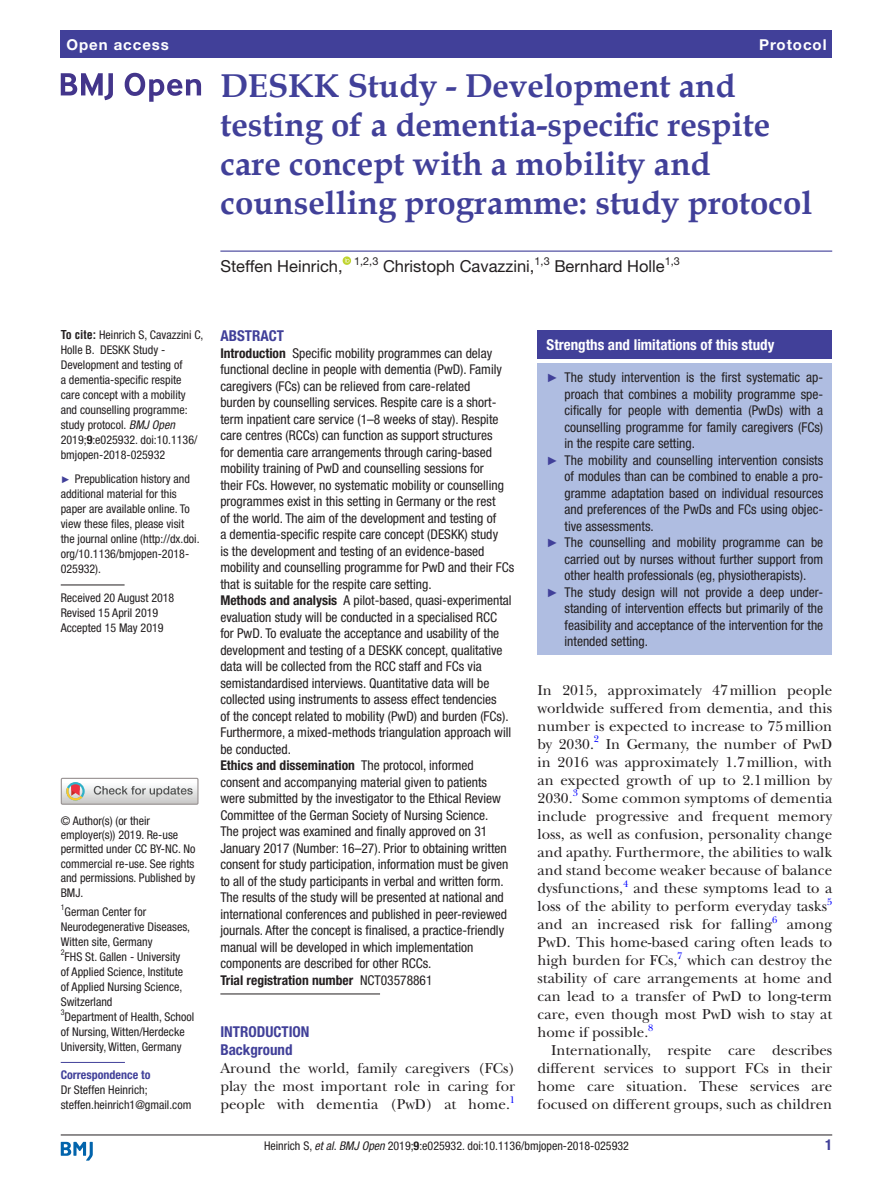
<style>
.page{position:relative;width:893px;height:1191px;background:#fff}
.page>*{position:absolute;margin:0;border:0;box-sizing:border-box;transform-origin:0 0}
.t1{font:700 33px/39px "Book Antiqua";color:#414099}
.t2{font:16.5px "Helvetica Neue LT Std";color:#231f20}
.t3{font:15px/18px "New Baskerville";color:#231f20;text-align:justify}
.t4{font:700 condensed 15px "Helvetica Neue LT Std";color:#fff}
.t5{font:700 condensed 15px/18px "Helvetica Neue LT Std";color:#414099}
.t6{font:700 15px "Helvetica Neue LT Std";letter-spacing:.065em;color:#fff}
.t7{font:condensed 13.5px/16.5px "Helvetica Neue LT Std";color:#231f20}
.t8{font:condensed 12px/15px "Helvetica Neue LT Std";color:#231f20}
.t9{font:700 condensed 12px "Helvetica Neue LT Std";color:#414099}
.t10{font:10.95px "Helvetica Neue LT Std";color:#231f20}
.t11{font:9.9px "New Baskerville";color:#00f}
.t12{font:condensed 7.95px "Helvetica Neue LT Std";color:#231f20}
.s1{font-family:"Helvetica LT Std";font-weight:700}
.s2{font-style:italic}
.s3{font-weight:700}
.s4{font-family:"Arial";font-stretch:normal;font-size:9.75px;color:#414099}
.s5{font-family:"Arial";font-stretch:normal;font-size:12px;color:#414099}
</style>
<div class="page">
<hr style="left:61px;top:1134px;width:771px;height:1px;background:#231f20">
<svg style="left:61px;top:1141px;width:32px;height:19px"></svg>
<div style="left:61px;top:31px;width:771px;height:27px;background:#414099"></div>
<hr style="left:220px;top:250px;width:612px;height:2px;background:#414099">
<svg style="left:343px;top:256px;width:8px;height:9px"></svg>
<hr style="left:61px;top:584px;width:64px;height:1px;background:#231f20">
<hr style="left:61px;top:1062px;width:64px;height:1px;background:#414099">
<svg style="left:61px;top:73px;width:52px;height:27px"></svg>
<svg style="left:125px;top:73px;width:76px;height:29px"></svg>
<div style="left:61px;top:777px;width:138px;height:27px;border:1px solid #969090"></div>
<svg style="left:61px;top:778px;width:137px;height:26px"></svg>
<hr style="left:220px;top:993px;width:160px;height:1px;background:#231f20">
<div style="left:538px;top:331px;width:294px;height:28px;background:#414099"></div>
<div style="left:538px;top:363px;width:294px;height:292px;background:#afbde1"></div>
<p class="t6" style="left:66px;top:35px;width:104px">Open access</p>
<p class="t6" style="left:759px;top:35px;width:69px">Protocol</p>
<h1 class="t1" style="left:220px;top:66px;width:594px">DESKK Study - Development and testing of a dementia-specific respite care concept with a mobility and counselling programme: study protocol</h1>
<p class="t2" style="left:220px;top:257px;width:124px">Steffen Heinrich,</p>
<p class="t10" style="left:354px;top:254px;width:26px">1,2,3</p>
<p class="t2" style="left:383px;top:257px;width:153px">Christoph Cavazzini,</p>
<p class="t10" style="left:535px;top:254px;width:17px">1,3</p>
<p class="t2" style="left:554px;top:257px;width:112px">Bernhard Holle</p>
<p class="t10" style="left:665px;top:254px;width:17px">1,3</p>
<p class="t8" style="left:61px;top:327px;width:144px"><span class="s1">To cite:</span> Heinrich S, Cavazzini C,<br>Holle B. DESKK Study -<br>Development and testing of<br>a dementia-specific respite care concept with a mobility and counselling programme: study protocol. <span class="s2">BMJ Open<br></span>2019;<span class="s3">9</span>:e025932. doi:10.1136/ bmjopen-2018-025932</p>
<p class="t8" style="left:61px;top:471px;width:140px"><span class="s4">►</span> Prepublication history and additional material for this paper are available online. To view these files, please visit the journal online (http://dx.doi. org/10.1136/bmjopen-2018-<br>025932).</p>
<p class="t8" style="left:61px;top:590px;width:115px">Received 20 August 2018<br>Revised 15 April 2019<br>Accepted 15 May 2019</p>
<p class="t8" style="left:61px;top:813px;width:136px;line-height:14.4px">© Author(s) (or their employer(s)) 2019. Re-use permitted under CC BY-NC. No commercial re-use. See rights and permissions. Published by<br>BMJ.</p>
<p class="t12" style="left:61px;top:903px;width:5px">1</p>
<p class="t8" style="left:61px;top:904px;width:131px;text-indent:4px">German Center for<br>Neurodegenerative Diseases,<br>Witten site, Germany</p>
<p class="t12" style="left:61px;top:948px;width:5px">2</p>
<p class="t8" style="left:61px;top:949px;width:135px;text-indent:4px">FHS St. Gallen - University<br>of Applied Science, Institute of Applied Nursing Science,<br>Switzerland<br><sup>3</sup>Department of Health, School of Nursing, Witten/Herdecke<br>University, Witten, Germany</p>
<p class="t9" style="left:61px;top:1067px;width:91px">Correspondence to</p>
<p class="t8" style="left:61px;top:1082px;width:132px">Dr Steffen Heinrich; steffen.heinrich1@gmail.com</p>
<p class="t5" style="left:220px;top:327px;width:65px">Abstract</p>
<p class="t7" style="left:220px;top:345px;width:295px"><span class="s3">Introduction</span> Specific mobility programmes can delay functional decline in people with dementia (PwD). Family caregivers (FCs) can be relieved from care-related<br>burden by counselling services. Respite care is a short&shy;term inpatient care service (1–8 weeks of stay). Respite care centres (RCCs) can function as support structures<br>for dementia care arrangements through caring-based mobility training of PwD and counselling sessions for<br>their FCs. However, no systematic mobility or counselling programmes exist in this setting in Germany or the rest<br>of the world. The aim of the development and testing of<br>a dementia-specific respite care concept (DESKK) study<br>is the development and testing of an evidence-based mobility and counselling programme for PwD and their FCs that is suitable for the respite care setting.<br><span class="s3">Methods and analysis</span> A pilot-based, quasi-experimental evaluation study will be conducted in a specialised RCC<br>for PwD. To evaluate the acceptance and usability of the development and testing of a DESKK concept, qualitative data will be collected from the RCC staff and FCs via semistandardised interviews. Quantitative data will be collected using instruments to assess effect tendencies<br>of the concept related to mobility (PwD) and burden (FCs).<br>Furthermore, a mixed-methods triangulation approach will be conducted.<br><span class="s3">Ethics and dissemination</span> The protocol, informed consent and accompanying material given to patients were submitted by the investigator to the Ethical Review Committee of the German Society of Nursing Science.<br>The project was examined and finally approved on 31<br>January 2017 (Number: 16–27). Prior to obtaining written consent for study participation, information must be given to all of the study participants in verbal and written form.<br>The results of the study will be presented at national and international conferences and published in peer-reviewed journals. After the concept is finalised, a practice-friendly manual will be developed in which implementation components are described for other RCCs.<br><span class="s3">Trial registration number</span> NCT03578861</p>
<p class="t5" style="left:220px;top:1022px;width:91px">Introduction<br>Background</p>
<p class="t3" style="left:220px;top:1059px;width:296px">Around the world, family caregivers (FCs) play the most important role in caring for people with dementia (PwD) at home.<sup>1</sup></p>
<p class="t4" style="left:547px;top:336px;width:229px">Strengths and limitations of this study</p>
<p class="t7" style="left:547px;top:369px;width:278px"><span class="s5">►</span> The study intervention is the first systematic ap-</p>
<p class="t7" style="left:565px;top:385px;width:260px">proach that combines a mobility programme spe-</p>
<p class="t7" style="left:565px;top:402px;width:260px">cifically for people with dementia (PwDs) with a</p>
<p class="t7" style="left:565px;top:418px;width:260px">counselling programme for family caregivers (FCs)</p>
<p class="t7" style="left:565px;top:435px;width:132px">in the respite care setting.</p>
<p class="t7" style="left:547px;top:451px;width:278px"><span class="s5">►</span> The mobility and counselling intervention consists</p>
<p class="t7" style="left:565px;top:468px;width:260px">of modules than can be combined to enable a pro-</p>
<p class="t7" style="left:565px;top:484px;width:260px">gramme adaptation based on individual resources</p>
<p class="t7" style="left:565px;top:501px;width:260px">and preferences of the PwDs and FCs using objec-</p>
<p class="t7" style="left:565px;top:517px;width:91px">tive assessments.</p>
<p class="t7" style="left:547px;top:534px;width:278px"><span class="s5">►</span> The counselling and mobility programme can be</p>
<p class="t7" style="left:565px;top:550px;width:260px">carried out by nurses without further support from</p>
<p class="t7" style="left:565px;top:567px;width:243px">other health professionals (eg, physiotherapists).</p>
<p class="t7" style="left:547px;top:583px;width:278px"><span class="s5">►</span> The study design will not provide a deep under-</p>
<p class="t7" style="left:565px;top:600px;width:260px">standing of intervention effects but primarily of the</p>
<p class="t7" style="left:565px;top:616px;width:260px">feasibility and acceptance of the intervention for the</p>
<p class="t7" style="left:565px;top:633px;width:85px">intended setting.</p>
<p class="t3" style="left:538px;top:681px;width:296px">In 2015, approximately 47million people worldwide suffered from dementia, and this number is expected to increase to 75million by 2030.<sup>2</sup> In Germany, the number of PwD in 2016 was approximately 1.7million, with an expected growth of up to 2.1million by 2030.</p>
<p class="t11" style="left:573px;top:787px;width:7px">3</p>
<p class="t3" style="left:538px;top:789px;width:296px;text-indent:44px">Some common symptoms of dementia include progressive and frequent memory loss, as well as confusion, personality change and apathy. Furthermore, the abilities to walk and stand become weaker because of balance dysfunctions,</p>
<p class="t11" style="left:623px;top:877px;width:7px">4</p>
<p class="t3" style="left:538px;top:879px;width:296px;text-indent:96px">and these symptoms lead to a loss of the ability to perform everyday tasks</p>
<p class="t11" style="left:827px;top:895px;width:7px">5</p>
<p class="t3" style="left:538px;top:915px;width:236px">and an increased risk for falling</p>
<p class="t11" style="left:772px;top:913px;width:7px">6</p>
<p class="t3" style="left:538px;top:915px;width:296px;text-indent:249px">among PwD. This home-based caring often leads to high burden for FCs,</p>
<p class="t11" style="left:677px;top:949px;width:7px">7</p>
<p class="t3" style="left:538px;top:951px;width:296px;text-indent:150px">which can destroy the stability of care arrangements at home and can lead to a transfer of PwD to long-term care, even though most PwD wish to stay at home if possible.<sup>8</sup></p>
<p class="t3" style="left:538px;top:1041px;width:296px;text-indent:14px">Internationally, respite care describes different services to support FCs in their home care situation. These services are focused on different groups, such as children</p>
<p class="t8" style="left:264px;top:1137px;width:366px">Heinrich S, <span class="s2">et al</span>. <span class="s2">BMJ Open</span> 2019;<span class="s3">9</span>:e025932. doi:10.1136/bmjopen-2018-025932</p>
<p class="t5" style="left:825px;top:1135px;width:9px">1</p>
</div>
